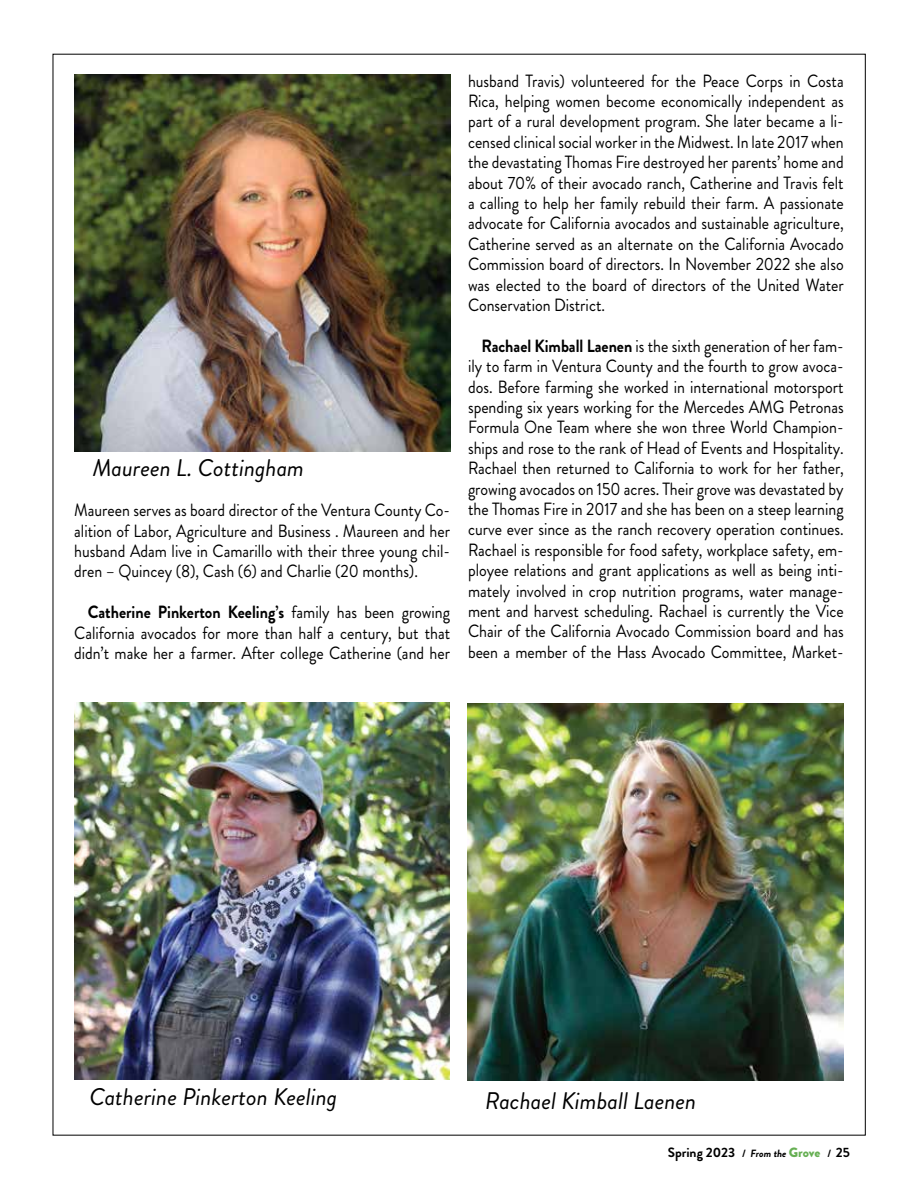
<style>
.page{position:relative;width:918px;height:1188px;background:#fff}
.page>*{position:absolute;margin:0;border:0;box-sizing:border-box;transform-origin:0 0}
.t1{font:italic 24px "Brandon Grotesque";color:#000}
.t2{font:17.7px/20.4px "Brandon Grotesque";color:#000;text-align:justify;scale:.9 1}
.t3{font:700 13.5px "Brandon Grotesque";color:#000}
.s1{font-weight:700}
.s2{font-size:10.5px}
.s3{font-style:italic;font-size:10.5px}
.s4{font-weight:900;color:#66af53}
</style>
<div class="page">
<img style="left:74px;top:74px;width:376px;height:377px">
<img style="left:468px;top:704px;width:376px;height:377px">
<img style="left:74px;top:703px;width:376px;height:377px">
<h1 class="t1" style="left:93px;top:451px;width:213px">Maureen L. Cottingham</h1>
<p class="t2" style="left:74px;top:500px;width:419px">Maureen serves as board director of the Ventura County Co&shy;alition of Labor, Agriculture and Business . Maureen and her husband Adam live in Camarillo with their three young chil&shy;dren – Quincey (8), Cash (6) and Charlie (20 months).</p>
<p class="t2" style="left:74px;top:602px;width:419px;text-indent:13px"><span class="s1">Catherine Pinkerton Keeling’s</span> family has been growing California avocados for more than half a century, but that didn’t make her a farmer. After college Catherine (and her</p>
<p class="t2" style="left:468px;top:71px;width:419px">husband Travis) volunteered for the Peace Corps in Costa Rica, helping women become economically independent as part of a rural development program. She later became a li&shy;censed clinical social worker in the Midwest. In late 2017 when the devastating Thomas Fire destroyed her parents’ home and about 70% of their avocado ranch, Catherine and Travis felt a calling to help her family rebuild their farm. A passionate advocate for California avocados and sustainable agriculture, Catherine served as an alternate on the California Avocado Commission board of directors. In November 2022 she also was elected to the board of directors of the United Water Conservation District.</p>
<p class="t2" style="left:468px;top:336px;width:419px;text-indent:13px"><span class="s1">Rachael Kimball Laenen</span> is the sixth generation of her fam&shy;ily to farm in Ventura County and the fourth to grow avoca&shy;dos. Before farming she worked in international motorsport spending six years working for the Mercedes AMG Petronas Formula One Team where she won three World Champion&shy;ships and rose to the rank of Head of Events and Hospitality.<br>Rachael then returned to California to work for her father, growing avocados on 150 acres. Their grove was devastated by the Thomas Fire in 2017 and she has been on a steep learning curve ever since as the ranch recovery operation continues.<br>Rachael is responsible for food safety, workplace safety, em&shy;ployee relations and grant applications as well as being inti&shy;mately involved in crop nutrition programs, water manage&shy;ment and harvest scheduling. Rachael is currently the Vice Chair of the California Avocado Commission board and has been a member of the Hass Avocado Committee, Market-</p>
<h1 class="t1" style="left:89px;top:1080px;width:249px">Catherine Pinkerton Keeling</h1>
<h1 class="t1" style="left:485px;top:1085px;width:213px">Rachael Kimball Laenen</h1>
<p class="t3" style="left:668px;top:1143px;width:184px">Spring 2023 <span class="s2">/</span> <span class="s3">From the</span> <span class="s4">Grove</span> <span class="s2">/</span> 25</p>
</div>
